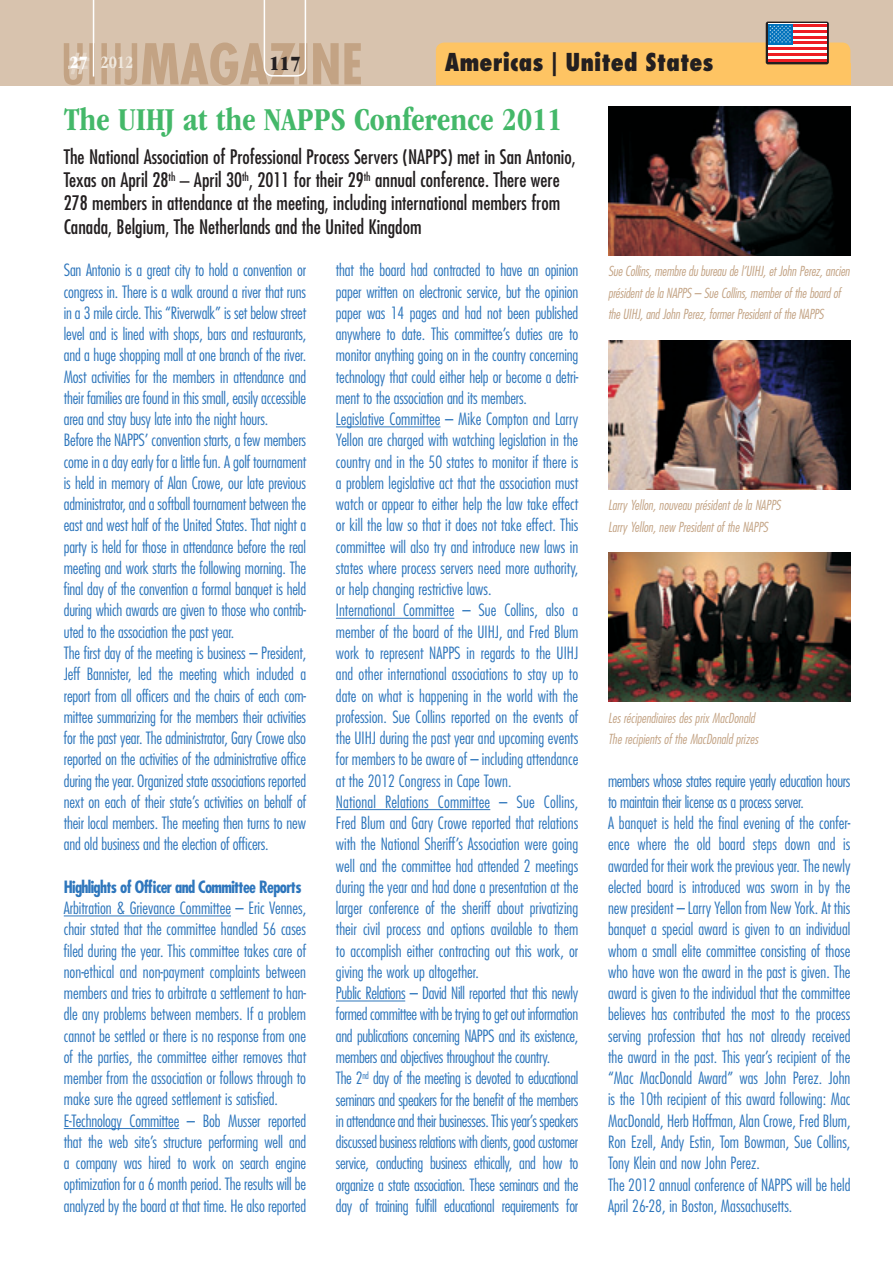
<style>
.page{position:relative;width:893px;height:1263px;background:#fff}
.page>*{position:absolute;margin:0;border:0;box-sizing:border-box;transform-origin:0 0}
.t1{font:700 condensed 33px "ITC Garamond Std";color:#44b869}
.t2{font:800 condensed 24px "Futura Std";color:#231f20}
.t3{font:21px "ITC Garamond Std Ult Cond";color:#231f20}
.t4{font:condensed 19.5px/23.4px "Futura Std";color:#231f20}
.t5{font:700 condensed 18px "ITC Garamond Std";color:#f0e9df}
.t6{font:300 condensed 16.5px/21.3px "Futura Std";color:#2e76bc}
.t7{font:700 condensed 16.5px "Futura Std";letter-spacing:-.04em;color:#2e76bc}
.t8{font:italic 300 condensed 13.5px/21.3px "Futura Std";color:#c3a384}
.s1{font-family:"ITC Garamond Std Ult Cond";font-weight:400;font-stretch:normal;color:#fff}
</style>
<div class="page">
<div style="left:0;top:0;width:893px;height:85px;background:#d8c3ae"></div>
<svg style="left:64px;top:0;width:297px;height:85px"></svg>
<hr style="left:64px;top:915px;width:167px;height:1px;background:#2e76bc">
<hr style="left:64px;top:1128px;width:115px;height:1px;background:#2e76bc">
<img style="left:608px;top:106px;width:242px;height:149px">
<img style="left:608px;top:340px;width:242px;height:149px">
<img style="left:608px;top:553px;width:242px;height:149px">
<hr style="left:336px;top:426px;width:104px;height:1px;background:#2e76bc">
<hr style="left:336px;top:618px;width:118px;height:1px;background:#2e76bc">
<hr style="left:336px;top:809px;width:154px;height:1px;background:#2e76bc">
<hr style="left:336px;top:1000px;width:69px;height:1px;background:#2e76bc">
<div style="left:436px;top:43px;width:414px;height:42px;background:#fec463;border-radius:9px"></div>
<div style="left:766px;top:22px;width:63px;height:42px;background:linear-gradient(to right,#231f20,#231f20);border-radius:2px"></div>
<div style="left:768px;top:24px;width:59px;height:38px;background:#fff"></div>
<hr style="left:768px;top:59px;width:59px;height:3px;background:#ee1d23">
<hr style="left:768px;top:53px;width:59px;height:3px;background:#ee1d23">
<hr style="left:768px;top:47px;width:59px;height:3px;background:#ee1d23">
<hr style="left:768px;top:42px;width:59px;height:2px;background:#ee1d23">
<hr style="left:768px;top:36px;width:59px;height:3px;background:#ee1d23">
<hr style="left:768px;top:30px;width:59px;height:3px;background:#ee1d23">
<hr style="left:768px;top:24px;width:59px;height:3px;background:#ee1d23">
<div style="left:768px;top:24px;width:24px;height:20px;background:#0072bc"></div>
<svg style="left:769px;top:25px;width:22px;height:18px"></svg>
<p class="t5" style="left:70px;top:52px;width:65px"><span class="s1">27</span> 2012</p>
<p class="t3" style="left:269px;top:51px;width:33px">117</p>
<h2 class="t2" style="left:445px;top:47px;width:270px">Americas | United States</h2>
<h1 class="t1" style="left:64px;top:101px;width:500px">The UIHJ at the NAPPS Conference 2011</h1>
<p class="t4" style="left:64px;top:145px;width:513px">The National Association of Professional Process Servers (NAPPS) met in San Antonio, Texas on April 28<sup>th</sup> – April 30<sup>th</sup>, 2011 for their 29<sup>th</sup> annual conference. There were 278 members in attendance at the meeting, including international members from Canada, Belgium, The Netherlands and the United Kingdom</p>
<p class="t6" style="left:64px;top:260px;width:244px">San Antonio is a great city to hold a convention or congress in. There is a walk around a river that runs in a 3 mile circle. This “Riverwalk” is set below street level and is lined with shops, bars and restaurants, and a huge shopping mall at one branch of the river.<br>Most activities for the members in attendance and their families are found in this small, easily accessible area and stay busy late into the night hours.<br>Before the NAPPS’ convention starts, a few members come in a day early for a little fun. A golf tournament is held in memory of Alan Crowe, our late previous administrator, and a softball tournament between the east and west half of the United States. That night a party is held for those in attendance before the real meeting and work starts the following morning. The final day of the convention a formal banquet is held during which awards are given to those who contrib&shy;uted to the association the past year.<br>The first day of the meeting is business – President, Jeff Bannister, led the meeting which included a report from all officers and the chairs of each com&shy;mittee summarizing for the members their activities for the past year. The administrator, Gary Crowe also reported on the activities of the administrative office during the year. Organized state associations reported next on each of their state’s activities on behalf of their local members. The meeting then turns to new and old business and the election of officers.</p>
<p class="t7" style="left:64px;top:876px;width:239px">Highlights of Officer and Committee Reports</p>
<p class="t6" style="left:64px;top:897px;width:244px">Arbitration &amp; Grievance Committee – Eric Vennes, chair stated that the committee handled 56 cases filed during the year. This committee takes care of non-ethical and non-payment complaints between members and tries to arbitrate a settlement to han&shy;dle any problems between members. If a problem cannot be settled or there is no response from one of the parties, the committee either removes that member from the association or follows through to make sure the agreed settlement is satisfied.<br>E-Technology Committee – Bob Musser reported that the web site’s structure performing well and a company was hired to work on search engine optimization for a 6 month period. The results will be analyzed by the board at that time. He also reported</p>
<p class="t6" style="left:336px;top:260px;width:244px">that the board had contracted to have an opinion paper written on electronic service, but the opinion paper was 14 pages and had not been published anywhere to date. This committee’s duties are to monitor anything going on in the country concerning technology that could either help or become a detri&shy;ment to the association and its members.<br>Legislative Committee – Mike Compton and Larry Yellon are charged with watching legislation in the country and in the 50 states to monitor if there is a problem legislative act that the association must watch or appear to either help the law take effect or kill the law so that it does not take effect. This committee will also try and introduce new laws in states where process servers need more authority, or help changing restrictive laws.<br>International Committee – Sue Collins, also a member of the board of the UIHJ, and Fred Blum work to represent NAPPS in regards to the UIHJ and other international associations to stay up to date on what is happening in the world with the profession. Sue Collins reported on the events of the UIHJ during the past year and upcoming events for members to be aware of – including attendance at the 2012 Congress in Cape Town.<br>National Relations Committee – Sue Collins, Fred Blum and Gary Crowe reported that relations with the National Sheriff’s Association were going well and the committee had attended 2 meetings during the year and had done a presentation at the larger conference of the sheriff about privatizing their civil process and options available to them to accomplish either contracting out this work, or giving the work up altogether.<br>Public Relations – David Nill reported that this newly formed committee with be trying to get out information and publications concerning NAPPS and its existence, members and objectives throughout the country.<br>The 2<sup>nd</sup> day of the meeting is devoted to educational seminars and speakers for the benefit of the members in attendance and their businesses. This year’s speakers discussed business relations with clients, good customer service, conducting business ethically, and how to organize a state association. These seminars and the day of training fulfill educational requirements for</p>
<p class="t8" style="left:608px;top:261px;width:243px">Sue Collins, membre du bureau de l’UIHJ, et John Perez, ancien président de la NAPPS – Sue Collins, member of the board of the UIHJ, and John Perez, former President of the NAPPS</p>
<p class="t8" style="left:608px;top:495px;width:174px">Larry Yellon, nouveau président de la NAPPS<br>Larry Yellon, new President of the NAPPS</p>
<p class="t8" style="left:608px;top:708px;width:152px">Les récipendiaires des prix MacDonald<br>The recipients of the MacDonald prizes</p>
<p class="t6" style="left:608px;top:770px;width:244px">members whose states require yearly education hours to maintain their license as a process server.<br>A banquet is held the final evening of the confer&shy;ence where the old board steps down and is awarded for their work the previous year. The newly elected board is introduced was sworn in by the new president – Larry Yellon from New York. At this banquet a special award is given to an individual whom a small elite committee consisting of those who have won the award in the past is given. The award is given to the individual that the committee believes has contributed the most to the process serving profession that has not already received the award in the past. This year’s recipient of the “Mac MacDonald Award” was John Perez. John is the 10th recipient of this award following: Mac MacDonald, Herb Hoffman, Alan Crowe, Fred Blum, Ron Ezell, Andy Estin, Tom Bowman, Sue Collins, Tony Klein and now John Perez.<br>The 2012 annual conference of NAPPS will be held April 26-28, in Boston, Massachusetts.</p>
</div>
